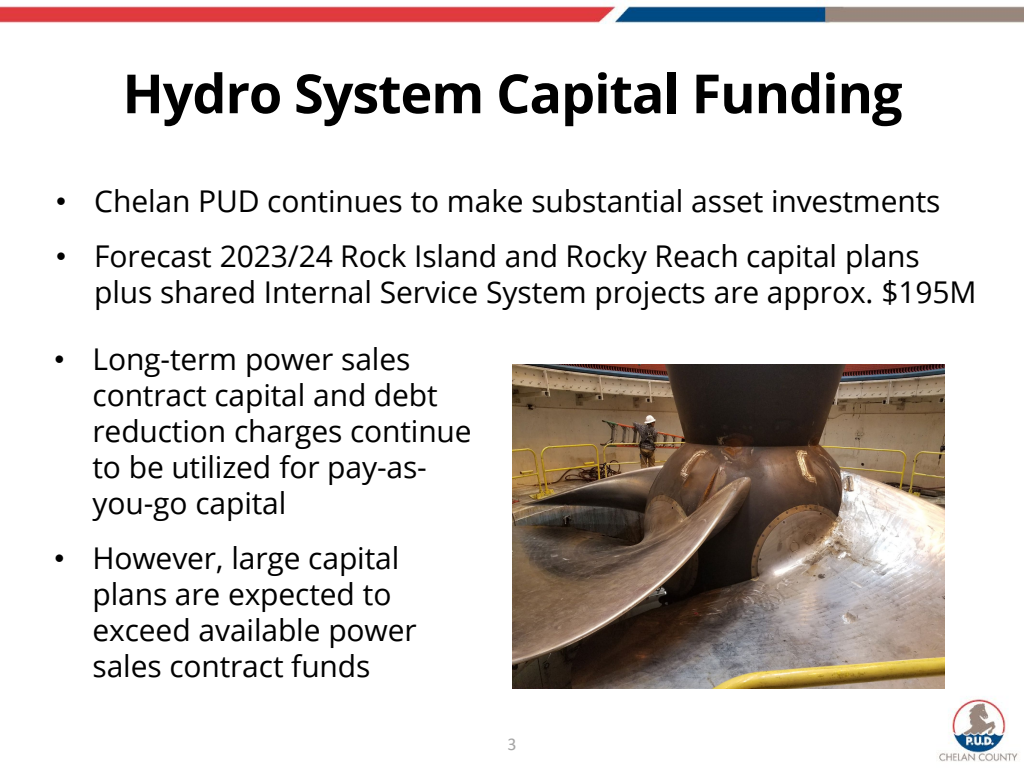
<style>
.page{position:relative;width:1024px;height:768px;background:#fff}
.page>*{position:absolute;margin:0;border:0;box-sizing:border-box;transform-origin:0 0}
.t1{font:700 54px "Open Sans";letter-spacing:-.02em;color:#000}
.t2{font:30px/36px "Open Sans";letter-spacing:-.005em;color:#000}
.t3{font:18px "Calibri";color:#a6a6a6}
.s1{font-family:"Arial"}
</style>
<div class="page">
<img style="left:0;top:3px;width:1024px;height:759px">
<img style="left:513px;top:364px;width:432px;height:324px">
<h2 class="t1" style="left:123px;top:56px;width:781px">Hydro System Capital Funding</h2>
<p class="t2" style="left:56px;top:182px;width:886px"><span class="s1">•</span> Chelan PUD continues to make substantial asset investments</p>
<p class="t2" style="left:94px;top:237px;width:884px;text-indent:-38px"><span class="s1">•</span> Forecast 2023/24 Rock Island and Rocky Reach capital plans plus shared Internal Service System projects are approx. $195M</p>
<p class="t2" style="left:93px;top:340px;width:381px;text-indent:-38px"><span class="s1">•</span> Long-term power sales contract capital and debt reduction charges continue to be utilized for pay-as&shy;you-go capital</p>
<p class="t2" style="left:93px;top:540px;width:326px;text-indent:-38px"><span class="s1">•</span> However, large capital plans are expected to exceed available power sales contract funds</p>
<p class="t3" style="left:507px;top:732px;width:11px">3</p>
</div>
